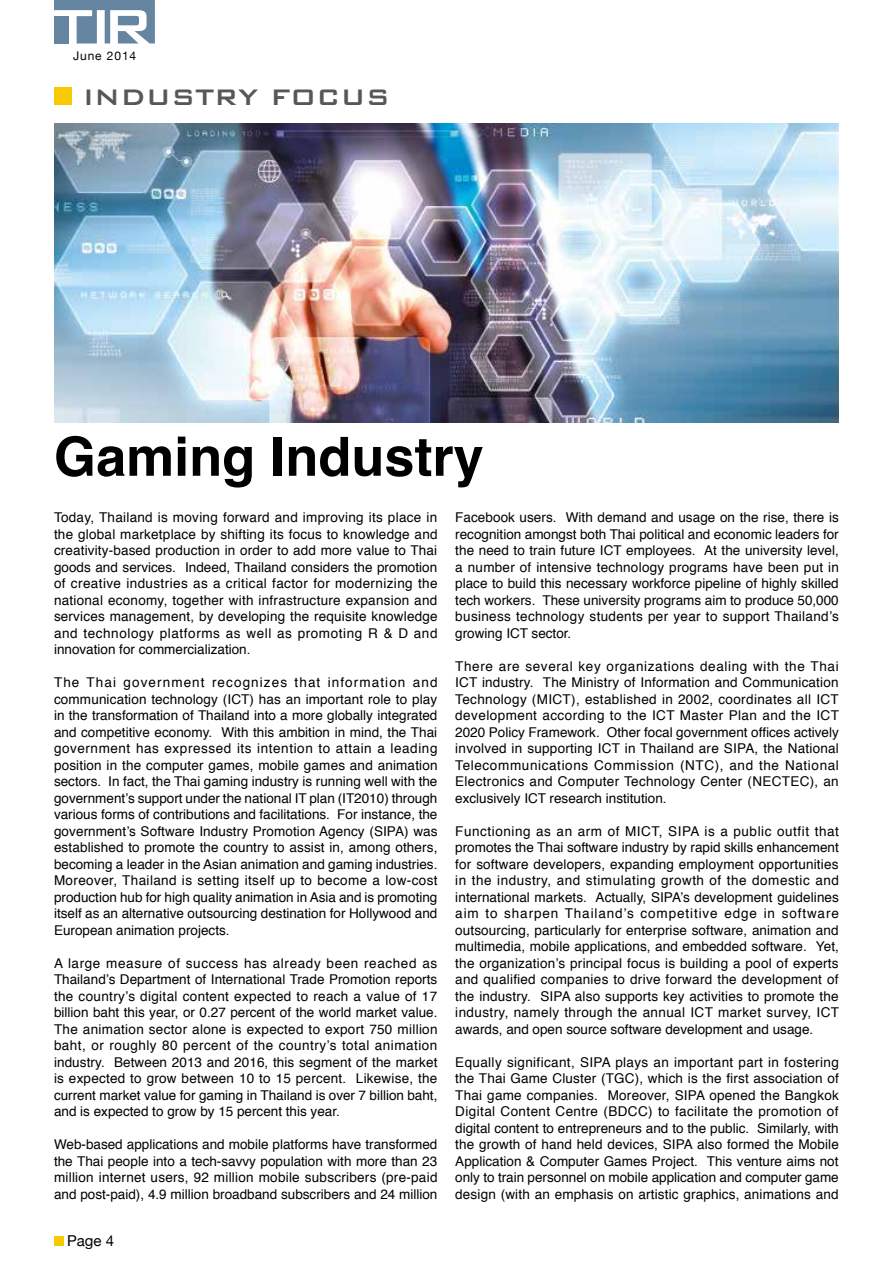
<style>
.page{position:relative;width:893px;height:1263px;background:#fff}
.page>*{position:absolute;margin:0;border:0;box-sizing:border-box;transform-origin:0 0}
.t1{font:700 54px "Helvetica";color:#000}
.t2{font:500 30px "Bank Gothic";color:#575756}
.t3{font:15px "Helvetica Neue";color:#000}
.t4{font:13.5px/16.5px "Helvetica";color:#000;text-align:justify}
.t5{font:12px "Helvetica Neue";letter-spacing:.075em;color:#000}
</style>
<div class="page">
<div style="left:54px;top:88px;width:17px;height:17px;background:#f6c900"></div>
<img style="left:54px;top:124px;width:785px;height:299px">
<svg style="left:54px;top:0;width:101px;height:44px"></svg>
<div style="left:54px;top:1237px;width:9px;height:9px;background:#f6c900"></div>
<p class="t5" style="left:73px;top:47px;width:65px">June 2014</p>
<h2 class="t2" style="left:83px;top:74px;width:309px">INDUSTRY FOCUS</h2>
<h1 class="t1" style="left:54px;top:413px;width:431px">Gaming Industry</h1>
<p class="t4" style="left:455px;top:510px;width:385px">Facebook users. With demand and usage on the rise, there is recognition amongst both Thai political and economic leaders for the need to train future ICT employees. At the university level, a number of intensive technology programs have been put in place to build this necessary workforce pipeline of highly skilled tech workers. These university programs aim to produce 50,000 business technology students per year to support Thailand’s growing ICT sector.</p>
<p class="t4" style="left:455px;top:658px;width:385px">There are several key organizations dealing with the Thai ICT industry. The Ministry of Information and Communication Technology (MICT), established in 2002, coordinates all ICT development according to the ICT Master Plan and the ICT 2020 Policy Framework. Other focal government offices actively involved in supporting ICT in Thailand are SIPA, the National Telecommunications Commission (NTC), and the National Electronics and Computer Technology Center (NECTEC), an exclusively ICT research institution.</p>
<p class="t4" style="left:455px;top:823px;width:385px">Functioning as an arm of MICT, SIPA is a public outfit that promotes the Thai software industry by rapid skills enhancement for software developers, expanding employment opportunities in the industry, and stimulating growth of the domestic and international markets. Actually, SIPA’s development guidelines aim to sharpen Thailand’s competitive edge in software outsourcing, particularly for enterprise software, animation and multimedia, mobile applications, and embedded software. Yet, the organization’s principal focus is building a pool of experts and qualified companies to drive forward the development of the industry. SIPA also supports key activities to promote the industry, namely through the annual ICT market survey, ICT awards, and open source software development and usage.</p>
<p class="t4" style="left:455px;top:1054px;width:385px">Equally significant, SIPA plays an important part in fostering the Thai Game Cluster (TGC), which is the first association of Thai game companies. Moreover, SIPA opened the Bangkok Digital Content Centre (BDCC) to facilitate the promotion of digital content to entrepreneurs and to the public. Similarly, with the growth of hand held devices, SIPA also formed the Mobile Application &amp; Computer Games Project. This venture aims not only to train personnel on mobile application and computer game design (with an emphasis on artistic graphics, animations and</p>
<p class="t4" style="left:54px;top:510px;width:385px">Today, Thailand is moving forward and improving its place in the global marketplace by shifting its focus to knowledge and creativity-based production in order to add more value to Thai goods and services. Indeed, Thailand considers the promotion of creative industries as a critical factor for modernizing the national economy, together with infrastructure expansion and services management, by developing the requisite knowledge and technology platforms as well as promoting R &amp; D and innovation for commercialization.</p>
<p class="t4" style="left:54px;top:675px;width:385px">The Thai government recognizes that information and communication technology (ICT) has an important role to play in the transformation of Thailand into a more globally integrated and competitive economy. With this ambition in mind, the Thai government has expressed its intention to attain a leading position in the computer games, mobile games and animation sectors. In fact, the Thai gaming industry is running well with the government’s support under the national IT plan (IT2010) through various forms of contributions and facilitations. For instance, the government’s Software Industry Promotion Agency (SIPA) was established to promote the country to assist in, among others, becoming a leader in the Asian animation and gaming industries.<br>Moreover, Thailand is setting itself up to become a low-cost production hub for high quality animation in Asia and is promoting itself as an alternative outsourcing destination for Hollywood and European animation projects.</p>
<p class="t4" style="left:54px;top:955px;width:385px">A large measure of success has already been reached as Thailand’s Department of International Trade Promotion reports the country’s digital content expected to reach a value of 17 billion baht this year, or 0.27 percent of the world market value.<br>The animation sector alone is expected to export 750 million baht, or roughly 80 percent of the country’s total animation industry. Between 2013 and 2016, this segment of the market is expected to grow between 10 to 15 percent. Likewise, the current market value for gaming in Thailand is over 7 billion baht, and is expected to grow by 15 percent this year.</p>
<p class="t4" style="left:54px;top:1136px;width:385px">Web-based applications and mobile platforms have transformed the Thai people into a tech-savvy population with more than 23 million internet users, 92 million mobile subscribers (pre-paid and post-paid), 4.9 million broadband subscribers and 24 million</p>
<p class="t3" style="left:67px;top:1229px;width:48px">Page 4</p>
</div>
